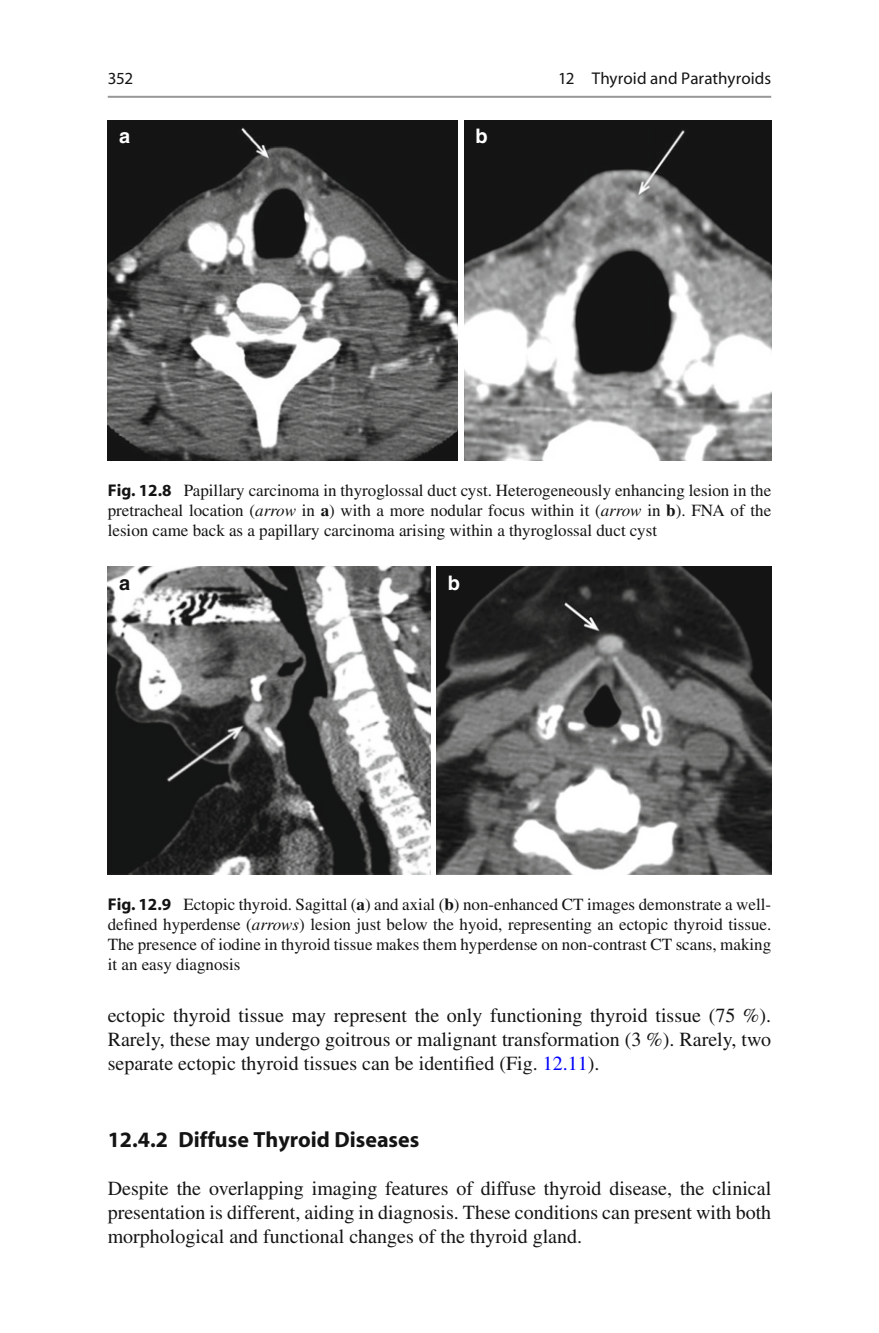
<style>
.page{position:relative;width:879px;height:1333px;background:#fff}
.page>*{position:absolute;margin:0;border:0;box-sizing:border-box;transform-origin:0 0}
.t1{font:700 22px "Myriad";color:#131413}
.t2{font:20px/24px "Times";color:#131413;text-align:justify}
.t3{font:700 20px "Helvetica";color:#fff}
.t4{font:700 20px "Helvetica";color:#131413}
.t5{font:17px/20px "Times";color:#131413;text-align:justify}
.t6{font:17px "Myriad";letter-spacing:.005em;color:#131413}
.s1{font-family:"Myriad";font-weight:700}
.s2{font-style:italic}
.s3{font-weight:700}
.s4{color:#00f}
</style>
<div class="page">
<hr style="left:108px;top:96px;width:663px;height:2px;background:#989898">
<img style="left:108px;top:121px;width:350px;height:339px">
<img style="left:464px;top:121px;width:307px;height:339px">
<img style="left:108px;top:566px;width:323px;height:308px">
<img style="left:436px;top:566px;width:335px;height:308px">
<p class="t6" style="left:108px;top:72px;width:27px">352</p>
<p class="t6" style="left:558px;top:72px;width:214px">12 Thyroid and Parathyroids</p>
<p class="t3" style="left:119px;top:128px;width:13px">a</p>
<p class="t3" style="left:475px;top:128px;width:14px">b</p>
<p class="t5" style="left:108px;top:481px;width:665px"><span class="s1">Fig. 12.8</span> Papillary carcinoma in thyroglossal duct cyst. Heterogeneously enhancing lesion in the pretracheal location ( <span class="s2">arrow</span> in <span class="s3">a</span> ) with a more nodular focus within it ( <span class="s2">arrow</span> in <span class="s3">b</span> ). FNA of the lesion came back as a papillary carcinoma arising within a thyroglossal duct cyst</p>
<p class="t4" style="left:119px;top:575px;width:13px">a</p>
<p class="t3" style="left:448px;top:575px;width:14px">b</p>
<p class="t5" style="left:108px;top:896px;width:665px"><span class="s1">Fig. 12.9</span> Ectopic thyroid. Sagittal ( <span class="s3">a</span> ) and axial ( <span class="s3">b</span> ) non-enhanced CT images demonstrate a well&shy;defined hyperdense ( <span class="s2">arrows</span> ) lesion just below the hyoid, representing an ectopic thyroid tissue.<br>The presence of iodine in thyroid tissue makes them hyperdense on non-contrast CT scans, making it an easy diagnosis</p>
<p class="t2" style="left:108px;top:1005px;width:665px">ectopic thyroid tissue may represent the only functioning thyroid tissue (75 %).<br>Rarely, these may undergo goitrous or malignant transformation (3 %). Rarely, two separate ectopic thyroid tissues can be identified (Fig. <span class="s4">12.11</span> ).</p>
<p class="t1" style="left:108px;top:1130px;width:313px">12.4.2 Diffuse Thyroid Diseases</p>
<p class="t2" style="left:108px;top:1177px;width:665px">Despite the overlapping imaging features of diffuse thyroid disease, the clinical presentation is different, aiding in diagnosis. These conditions can present with both morphological and functional changes of the thyroid gland.</p>
</div>
